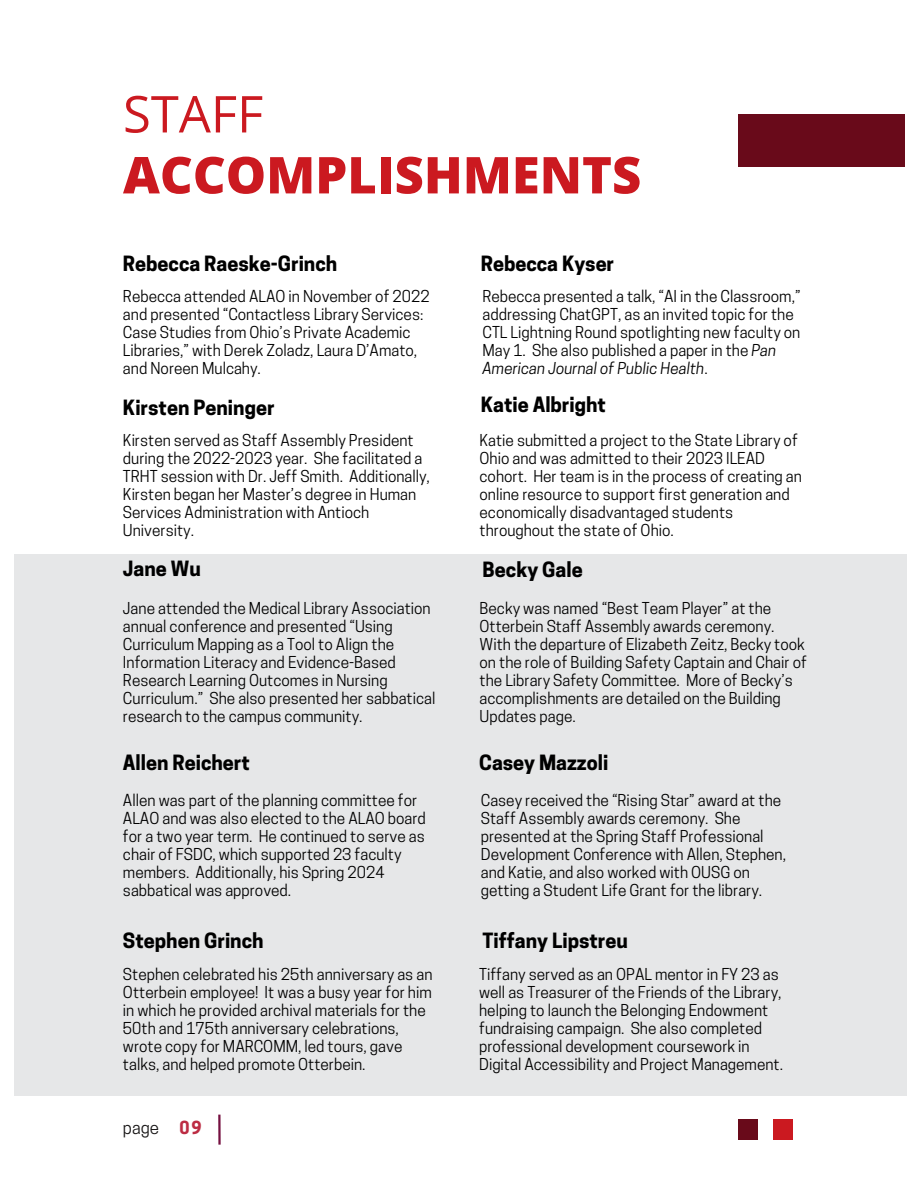
<style>
.page{position:relative;width:918px;height:1188px;background:#fff}
.page>*{position:absolute;margin:0;border:0;box-sizing:border-box;transform-origin:0 0}
.t1{font:800 50.85px "Open Sans";color:#cb1920}
.t2{font:50.85px "Open Sans";color:#cb1920}
.t3{font:700 19.8px "Cooper Hewitt";color:#000}
.t4{font:16.95px "Cooper Hewitt";color:#191717}
.t5{font:700 16.95px "Cooper Hewitt";color:#bc2c43}
.t6{font:15.45px/18px "Cooper Hewitt";color:#000}
.s1{font-style:italic}
</style>
<div class="page">
<hr style="left:218px;top:1115px;width:3px;height:30px;background:#751040">
<div style="left:738px;top:1120px;width:20px;height:20px;background:#690a1a"></div>
<div style="left:773px;top:1120px;width:20px;height:20px;background:#cb1920"></div>
<div style="left:14px;top:555px;width:893px;height:541px;background:#e6e7e8"></div>
<div style="left:738px;top:115px;width:167px;height:52px;background:#690a1a"></div>
<h3 class="t2" style="left:123px;top:78px;width:142px">STAFF</h3>
<h3 class="t1" style="left:123px;top:139px;width:520px">ACCOMPLISHMENTS</h3>
<p class="t3" style="left:123px;top:256px;width:216px">Rebecca Raeske-Grinch</p>
<p class="t6" style="left:123px;top:289px;width:308px">Rebecca attended ALAO in November of 2022 and presented “Contactless Library Services:<br>Case Studies from Ohio’s Private Academic Libraries,” with Derek Zoladz, Laura D’Amato, and Noreen Mulcahy.</p>
<h3 class="t3" style="left:123px;top:400px;width:153px">Kirsten Peninger</h3>
<h3 class="t6" style="left:123px;top:433px;width:308px">Kirsten served as Staff Assembly President during the 2022-2023 year. She facilitated a TRHT session with Dr. Jeff Smith. Additionally, Kirsten began her Master’s degree in Human Services Administration with Antioch University.</h3>
<p class="t3" style="left:123px;top:561px;width:79px">Jane Wu</p>
<p class="t6" style="left:123px;top:601px;width:314px">Jane attended the Medical Library Association annual conference and presented “Using Curriculum Mapping as a Tool to Align the Information Literacy and Evidence-Based Research Learning Outcomes in Nursing Curriculum.” She also presented her sabbatical research to the campus community.</p>
<p class="t3" style="left:123px;top:755px;width:129px">Allen Reichert</p>
<p class="t6" style="left:123px;top:793px;width:304px">Allen was part of the planning committee for ALAO and was also elected to the ALAO board for a two year term. He continued to serve as chair of FSDC, which supported 23 faculty members. Additionally, his Spring 2024 sabbatical was approved.</p>
<p class="t3" style="left:123px;top:933px;width:142px">Stephen Grinch</p>
<p class="t6" style="left:123px;top:967px;width:311px">Stephen celebrated his 25th anniversary as an Otterbein employee! It was a busy year for him in which he provided archival materials for the 50th and 175th anniversary celebrations, wrote copy for MARCOMM, led tours, gave talks, and helped promote Otterbein.</p>
<h2 class="t4" style="left:123px;top:1121px;width:38px">page</h2>
<h1 class="t5" style="left:180px;top:1121px;width:24px">09</h1>
<h3 class="t3" style="left:481px;top:256px;width:135px">Rebecca Kyser</h3>
<h3 class="t6" style="left:483px;top:289px;width:320px">Rebecca presented a talk, “AI in the Classroom,” addressing ChatGPT, as an invited topic for the CTL Lightning Round spotlighting new faculty on May 1. She also published a paper in the <span class="s1">Pan American Journal of Public Health</span>.</h3>
<p class="t3" style="left:481px;top:397px;width:127px">Katie Albright</p>
<p class="t6" style="left:480px;top:433px;width:324px">Katie submitted a project to the State Library of Ohio and was admitted to their 2023 ILEAD cohort. Her team is in the process of creating an online resource to support first generation and economically disadvantaged students throughout the state of Ohio.</p>
<h3 class="t3" style="left:483px;top:562px;width:102px">Becky Gale</h3>
<h3 class="t6" style="left:480px;top:601px;width:329px">Becky was named “Best Team Player” at the Otterbein Staff Assembly awards ceremony.<br>With the departure of Elizabeth Zeitz, Becky took on the role of Building Safety Captain and Chair of the Library Safety Committee. More of Becky’s accomplishments are detailed on the Building Updates page.</h3>
<h3 class="t3" style="left:479px;top:755px;width:131px">Casey Mazzoli</h3>
<h3 class="t6" style="left:481px;top:793px;width:307px">Casey received the “Rising Star” award at the Staff Assembly awards ceremony. She presented at the Spring Staff Professional Development Conference with Allen, Stephen, and Katie, and also worked with OUSG on getting a Student Life Grant for the library.</h3>
<p class="t3" style="left:483px;top:933px;width:147px">Tiffany Lipstreu</p>
<p class="t6" style="left:479px;top:967px;width:305px">Tiffany served as an OPAL mentor in FY 23 as well as Treasurer of the Friends of the Library, helping to launch the Belonging Endowment fundraising campaign. She also completed professional development coursework in Digital Accessibility and Project Management.</p>
</div>
